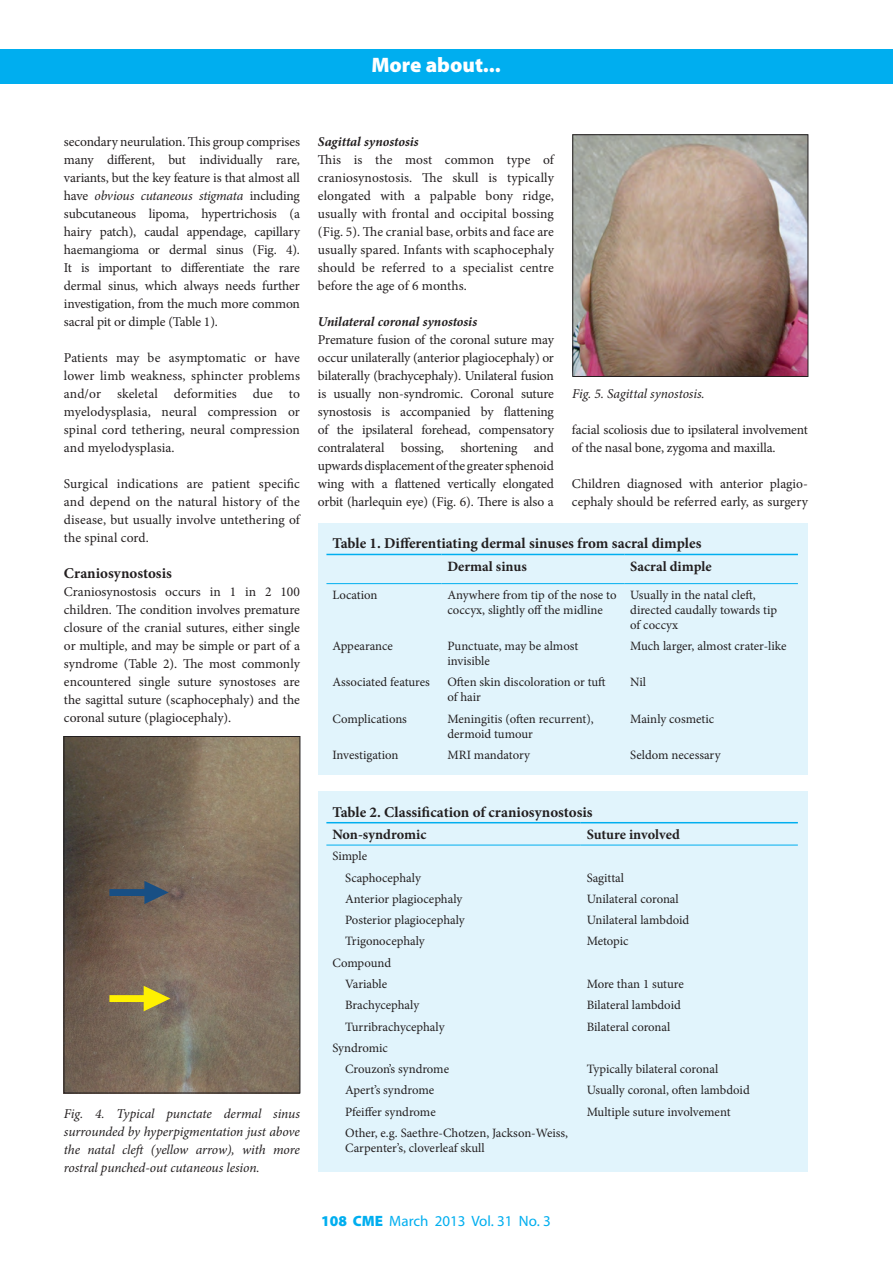
<style>
.page{position:relative;width:893px;height:1263px;background:#fff}
.page>*{position:absolute;margin:0;border:0;box-sizing:border-box;transform-origin:0 0}
.AUTHORS_CV_DETAILS{font:900 21px "Myriad Pro";color:#fff}
.TABLE_HEADING{font:700 15px "Minion Pro";color:#231f20}
.t1{font:15px "Myriad Pro";color:#00aeef}
.C_HEAD{font:700 15px "Minion Pro";color:#231f20}
.TABLE_FIELD_NAME{font:700 14.25px "Minion Pro";color:#231f20}
.TEXT{font:13.5px/18px "Minion Pro";letter-spacing:-.005em;color:#231f20;text-align:justify}
.CAPTIONS{font:italic 13.5px/18px "Minion Pro";letter-spacing:-.01em;color:#231f20;text-align:justify}
.D_HEAD{font:italic 700 13.5px "Minion Pro";letter-spacing:-.005em;color:#231f20}
.TABLE_TEXT{font:12.75px/15px "Minion Pro";color:#231f20}
.TABLE_TEXT_INDENT{font:12.75px/15px "Minion Pro";color:#231f20}
.s1{font-style:italic}
.s2{font-weight:900}
</style>
<div class="page">
<div style="left:0;top:49px;width:893px;height:34px;background:#00aeef"></div>
<div style="left:318px;top:523px;width:490px;height:252px;background:#e1f4fc"></div>
<hr style="left:326px;top:583px;width:115px;height:1px;background:#00aeef">
<hr style="left:441px;top:583px;width:183px;height:1px;background:#00aeef">
<hr style="left:624px;top:583px;width:174px;height:1px;background:#00aeef">
<hr style="left:326px;top:554px;width:115px;height:1px;background:#00aeef">
<hr style="left:441px;top:554px;width:183px;height:1px;background:#00aeef">
<hr style="left:624px;top:554px;width:174px;height:1px;background:#00aeef">
<div style="left:318px;top:791px;width:490px;height:380px;background:#e1f4fc"></div>
<hr style="left:326px;top:822px;width:255px;height:1px;background:#00aeef">
<hr style="left:581px;top:822px;width:217px;height:1px;background:#00aeef">
<hr style="left:326px;top:845px;width:255px;height:1px;background:#00aeef">
<hr style="left:581px;top:845px;width:217px;height:1px;background:#00aeef">
<img style="left:575px;top:137px;width:231px;height:238px">
<div style="left:573px;top:135px;width:235px;height:242px;border:1px solid #231f20"></div>
<img style="left:66px;top:738px;width:232px;height:353px">
<div style="left:64px;top:736px;width:236px;height:357px;border:1px solid #231f20"></div>
<svg style="left:144px;top:881px;width:25px;height:23px"></svg>
<div style="left:109px;top:889px;width:36px;height:7px;background:#184f84"></div>
<svg style="left:142px;top:984px;width:30px;height:28px"></svg>
<div style="left:109px;top:995px;width:36px;height:7px;background:#fff101"></div>
<p class="AUTHORS_CV_DETAILS" style="left:371px;top:53px;width:131px">More about...</p>
<p class="TEXT" style="left:64px;top:132px;width:237px">secondary neurulation. This group comprises many different, but individually rare, variants, but the key feature is that almost all have <span class="s1">obvious cutaneous stigmata</span> including subcutaneous lipoma, hypertrichosis (a hairy patch), caudal appendage, capillary haemangioma or dermal sinus (Fig. 4).<br>It is important to differentiate the rare dermal sinus, which always needs further investigation, from the much more common sacral pit or dimple (Table 1).</p>
<p class="TEXT" style="left:64px;top:348px;width:237px">Patients may be asymptomatic or have lower limb weakness, sphincter problems and/or skeletal deformities due to myelodysplasia, neural compression or spinal cord tethering, neural compression and myelodysplasia.</p>
<p class="TEXT" style="left:64px;top:474px;width:237px">Surgical indications are patient specific and depend on the natural history of the disease, but usually involve untethering of the spinal cord.</p>
<h3 class="C_HEAD" style="left:64px;top:562px;width:109px">Craniosynostosis</h3>
<p class="TEXT" style="left:64px;top:582px;width:238px">Craniosynostosis occurs in 1 in 2 100 children. The condition involves premature closure of the cranial sutures, either single or multiple, and may be simple or part of a syndrome (Table 2). The most commonly encountered single suture synostoses are the sagittal suture (scaphocephaly) and the coronal suture (plagiocephaly).</p>
<h4 class="D_HEAD" style="left:318px;top:132px;width:102px">Sagittal synostosis</h4>
<p class="TEXT" style="left:318px;top:150px;width:238px">This is the most common type of craniosynostosis. The skull is typically elongated with a palpable bony ridge, usually with frontal and occipital bossing (Fig. 5). The cranial base, orbits and face are usually spared. Infants with scaphocephaly should be referred to a specialist centre before the age of 6 months.</p>
<h4 class="D_HEAD" style="left:318px;top:312px;width:161px">Unilateral coronal synostosis</h4>
<p class="TEXT" style="left:318px;top:330px;width:237px">Premature fusion of the coronal suture may occur unilaterally (anterior plagiocephaly) or bilaterally (brachycephaly). Unilateral fusion is usually non-syndromic. Coronal suture synostosis is accompanied by flattening of the ipsilateral forehead, compensatory contralateral bossing, shortening and upwards displacement of the greater sphenoid wing with a flattened vertically elongated orbit (harlequin eye) (Fig. 6). There is also a</p>
<p class="CAPTIONS" style="left:572px;top:384px;width:134px">Fig. 5. Sagittal synostosis.</p>
<p class="TEXT" style="left:572px;top:420px;width:237px">facial scoliosis due to ipsilateral involvement of the nasal bone, zygoma and maxilla.</p>
<p class="TEXT" style="left:572px;top:474px;width:237px">Children diagnosed with anterior plagio&shy;cephaly should be referred early, as surgery</p>
<p class="TABLE_HEADING" style="left:332px;top:533px;width:371px">Table 1. Differentiating dermal sinuses from sacral dimples</p>
<h6 class="TABLE_FIELD_NAME" style="left:447px;top:556px;width:81px">Dermal sinus</h6>
<h6 class="TABLE_FIELD_NAME" style="left:630px;top:556px;width:83px">Sacral dimple</h6>
<p class="TABLE_TEXT" style="left:332px;top:587px;width:47px">Location</p>
<p class="TABLE_TEXT" style="left:447px;top:587px;width:171px">Anywhere from tip of the nose to coccyx, slightly off the midline</p>
<p class="TABLE_TEXT" style="left:630px;top:587px;width:148px">Usually in the natal cleft, directed caudally towards tip of coccyx</p>
<p class="TABLE_TEXT" style="left:332px;top:639px;width:62px">Appearance</p>
<p class="TABLE_TEXT" style="left:447px;top:639px;width:132px">Punctuate, may be almost invisible</p>
<p class="TABLE_TEXT" style="left:630px;top:639px;width:158px">Much larger, almost crater-like</p>
<p class="TABLE_TEXT" style="left:332px;top:675px;width:99px">Associated features</p>
<p class="TABLE_TEXT" style="left:447px;top:675px;width:160px">Often skin discoloration or tuft of hair</p>
<p class="TABLE_TEXT" style="left:630px;top:675px;width:17px">Nil</p>
<p class="TABLE_TEXT" style="left:332px;top:711px;width:76px">Complications</p>
<p class="TABLE_TEXT" style="left:447px;top:711px;width:148px">Meningitis (often recurrent), dermoid tumour</p>
<p class="TABLE_TEXT" style="left:630px;top:711px;width:86px">Mainly cosmetic</p>
<p class="TABLE_TEXT" style="left:332px;top:747px;width:68px">Investigation</p>
<p class="TABLE_TEXT" style="left:447px;top:747px;width:84px">MRI mandatory</p>
<p class="TABLE_TEXT" style="left:630px;top:747px;width:92px">Seldom necessary</p>
<p class="CAPTIONS" style="left:64px;top:1104px;width:237px">Fig. 4. Typical punctate dermal sinus surrounded by hyperpigmentation just above the natal cleft (yellow arrow), with more rostral punched-out cutaneous lesion.</p>
<p class="TABLE_HEADING" style="left:332px;top:801px;width:262px">Table 2. Classification of craniosynostosis</p>
<h6 class="TABLE_FIELD_NAME" style="left:332px;top:824px;width:95px">Non-syndromic</h6>
<h6 class="TABLE_FIELD_NAME" style="left:587px;top:824px;width:95px">Suture involved</h6>
<p class="TABLE_TEXT" style="left:332px;top:849px;width:36px">Simple</p>
<p class="TABLE_TEXT_INDENT" style="left:345px;top:870px;width:77px">Scaphocephaly</p>
<p class="TABLE_TEXT" style="left:587px;top:870px;width:39px">Sagittal</p>
<p class="TABLE_TEXT_INDENT" style="left:345px;top:891px;width:119px">Anterior plagiocephaly</p>
<p class="TABLE_TEXT" style="left:587px;top:891px;width:94px">Unilateral coronal</p>
<p class="TABLE_TEXT_INDENT" style="left:345px;top:913px;width:121px">Posterior plagiocephaly</p>
<p class="TABLE_TEXT" style="left:587px;top:913px;width:104px">Unilateral lambdoid</p>
<p class="TABLE_TEXT_INDENT" style="left:345px;top:934px;width:81px">Trigonocephaly</p>
<p class="TABLE_TEXT" style="left:587px;top:934px;width:43px">Metopic</p>
<p class="TABLE_TEXT" style="left:332px;top:955px;width:60px">Compound</p>
<p class="TABLE_TEXT_INDENT" style="left:345px;top:976px;width:43px">Variable</p>
<p class="TABLE_TEXT" style="left:587px;top:976px;width:99px">More than 1 suture</p>
<p class="TABLE_TEXT_INDENT" style="left:345px;top:998px;width:76px">Brachycephaly</p>
<p class="TABLE_TEXT" style="left:587px;top:998px;width:96px">Bilateral lambdoid</p>
<p class="TABLE_TEXT_INDENT" style="left:345px;top:1019px;width:101px">Turribrachycephaly</p>
<p class="TABLE_TEXT" style="left:587px;top:1019px;width:85px">Bilateral coronal</p>
<p class="TABLE_TEXT" style="left:332px;top:1040px;width:57px">Syndromic</p>
<p class="TABLE_TEXT_INDENT" style="left:345px;top:1061px;width:105px">Crouzon’s syndrome</p>
<p class="TABLE_TEXT" style="left:587px;top:1061px;width:133px">Typically bilateral coronal</p>
<p class="TABLE_TEXT_INDENT" style="left:345px;top:1083px;width:91px">Apert’s syndrome</p>
<p class="TABLE_TEXT" style="left:587px;top:1083px;width:165px">Usually coronal, often lambdoid</p>
<p class="TABLE_TEXT_INDENT" style="left:345px;top:1104px;width:92px">Pfeiffer syndrome</p>
<p class="TABLE_TEXT" style="left:587px;top:1104px;width:145px">Multiple suture involvement</p>
<p class="TABLE_TEXT_INDENT" style="left:345px;top:1125px;width:224px">Other, e.g. Saethre-Chotzen, Jackson-Weiss,<br>Carpenter’s, cloverleaf skull</p>
<p class="t1" style="left:321px;top:1211px;width:231px"><span class="s2">108 CME</span> March 2013 Vol. 31 No. 3</p>
</div>
